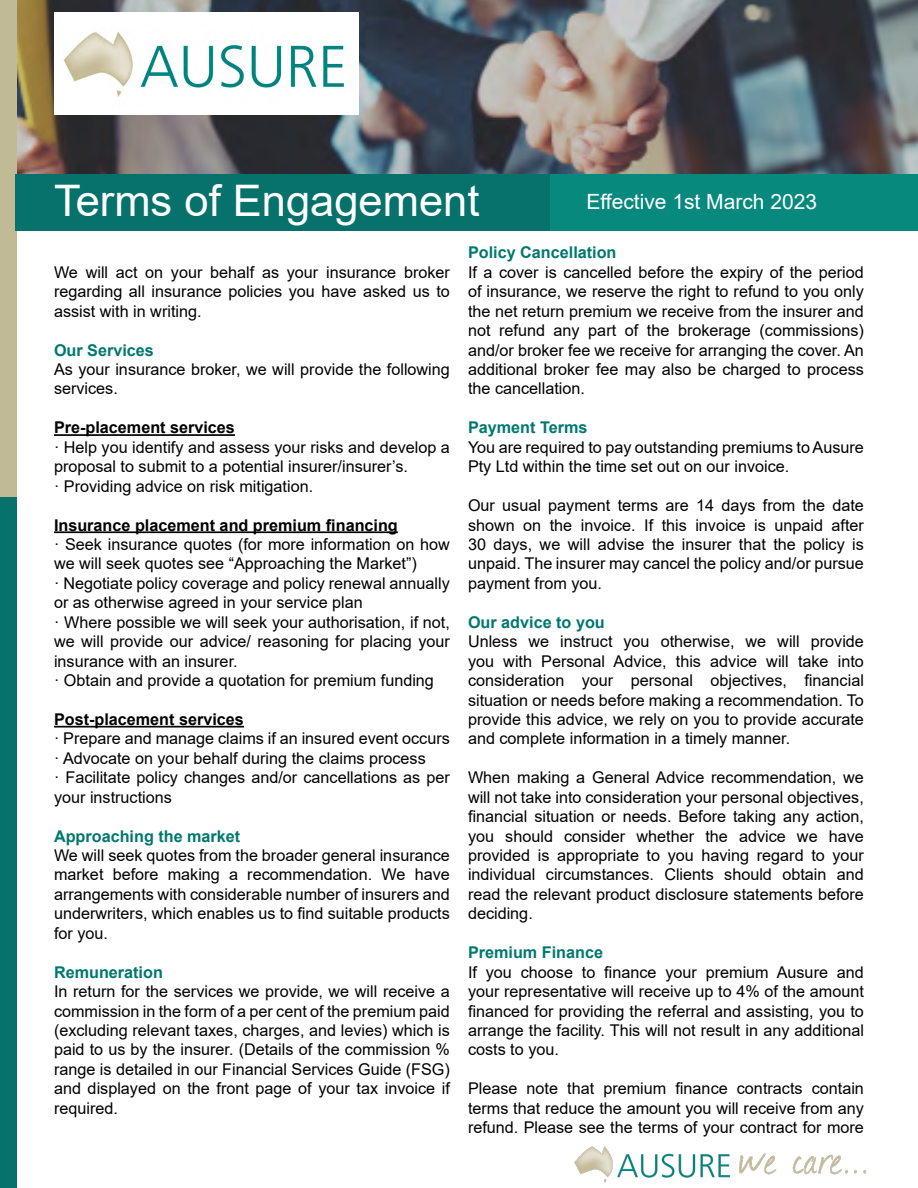
<style>
.page{position:relative;width:918px;height:1188px;background:#fff}
.page>*{position:absolute;margin:0;border:0;box-sizing:border-box;transform-origin:0 0}
.t1{font:43.5px "Arial";color:#fff}
.t2{font:21px "Arial";color:#fff}
.t3{font:16.2px/19.5px "Arial";color:#000;text-align:justify}
.t4{font:700 16.2px "Arial";color:#01786f}
.t5{font:700 16.2px "Arial";color:#000}
</style>
<div class="page">
<img style="left:16px;top:0;width:902px;height:175px">
<div style="left:0;top:0;width:16px;height:517px;background:#c0ba96"></div>
<hr style="left:54px;top:434px;width:181px;height:2px;background:#000">
<hr style="left:54px;top:531px;width:344px;height:2px;background:#000">
<hr style="left:54px;top:726px;width:190px;height:2px;background:#000">
<div style="left:15px;top:175px;width:538px;height:56px;background:#07726b"></div>
<div style="left:0;top:497px;width:16px;height:691px;background:#07726b"></div>
<div style="left:54px;top:13px;width:304px;height:102px;background:#fff"></div>
<img style="left:63px;top:32px;width:281px;height:65px">
<div style="left:551px;top:175px;width:367px;height:56px;background:#07897e"></div>
<img style="left:574px;top:1146px;width:157px;height:37px">
<img style="left:739px;top:1153px;width:128px;height:22px">
<h1 class="t1" style="left:54px;top:171px;width:427px">Terms of Engagement</h1>
<p class="t2" style="left:586px;top:187px;width:232px">Effective 1st March 2023</p>
<p class="t3" style="left:54px;top:262px;width:397px">We will act on your behalf as your insurance broker regarding all insurance policies you have asked us to assist with in writing.</p>
<p class="t4" style="left:54px;top:338px;width:101px">Our Services</p>
<p class="t3" style="left:54px;top:359px;width:397px">As your insurance broker, we will provide the following services.</p>
<p class="t5" style="left:54px;top:416px;width:182px">Pre-placement services</p>
<p class="t3" style="left:54px;top:437px;width:397px;text-align:left">· Help you identify and assess your risks and develop a proposal to submit to a potential insurer/insurer’s.<br>· Providing advice on risk mitigation.</p>
<p class="t5" style="left:54px;top:513px;width:345px">Insurance placement and premium financing</p>
<p class="t3" style="left:54px;top:534px;width:397px;text-align:left">· Seek insurance quotes (for more information on how we will seek quotes see “Approaching the Market”)<br>· Negotiate policy coverage and policy renewal annually or as otherwise agreed in your service plan<br>· Where possible we will seek your authorisation, if not, we will provide our advice/ reasoning for placing your insurance with an insurer.<br>· Obtain and provide a quotation for premium funding</p>
<p class="t5" style="left:54px;top:708px;width:191px">Post-placement services</p>
<p class="t3" style="left:54px;top:729px;width:397px;text-align:left">· Prepare and manage claims if an insured event occurs · Advocate on your behalf during the claims process<br>· Facilitate policy changes and/or cancellations as per your instructions</p>
<p class="t4" style="left:54px;top:824px;width:188px">Approaching the market</p>
<p class="t3" style="left:54px;top:845px;width:397px">We will seek quotes from the broader general insurance market before making a recommendation. We have arrangements with considerable number of insurers and underwriters, which enables us to find suitable products for you.</p>
<p class="t4" style="left:54px;top:961px;width:110px">Remuneration</p>
<p class="t3" style="left:54px;top:982px;width:398px">In return for the services we provide, we will receive a commission in the form of a per cent of the premium paid (excluding relevant taxes, charges, and levies) which is paid to us by the insurer. (Details of the commission % range is detailed in our Financial Services Guide (FSG) and displayed on the front page of your tax invoice if required.</p>
<p class="t4" style="left:468px;top:241px;width:150px">Policy Cancellation</p>
<p class="t3" style="left:468px;top:262px;width:397px">If a cover is cancelled before the expiry of the period of insurance, we reserve the right to refund to you only the net return premium we receive from the insurer and not refund any part of the brokerage (commissions) and/or broker fee we receive for arranging the cover. An additional broker fee may also be charged to process the cancellation.</p>
<p class="t4" style="left:468px;top:416px;width:121px">Payment Terms</p>
<p class="t3" style="left:468px;top:437px;width:397px">You are required to pay outstanding premiums to Ausure<br>Pty Ltd within the time set out on our invoice.</p>
<p class="t3" style="left:468px;top:496px;width:397px">Our usual payment terms are 14 days from the date shown on the invoice. If this invoice is unpaid after 30 days, we will advise the insurer that the policy is unpaid. The insurer may cancel the policy and/or pursue payment from you.</p>
<p class="t4" style="left:468px;top:611px;width:138px">Our advice to you</p>
<p class="t3" style="left:468px;top:632px;width:397px">Unless we instruct you otherwise, we will provide you with Personal Advice, this advice will take into consideration your personal objectives, financial situation or needs before making a recommendation. To provide this advice, we rely on you to provide accurate and complete information in a timely manner.</p>
<p class="t3" style="left:468px;top:768px;width:397px">When making a General Advice recommendation, we will not take into consideration your personal objectives, financial situation or needs. Before taking any action, you should consider whether the advice we have provided is appropriate to you having regard to your individual circumstances. Clients should obtain and read the relevant product disclosure statements before deciding.</p>
<p class="t4" style="left:468px;top:941px;width:137px">Premium Finance</p>
<p class="t3" style="left:468px;top:962px;width:397px">If you choose to finance your premium Ausure and your representative will receive up to 4% of the amount financed for providing the referral and assisting, you to arrange the facility. This will not result in any additional costs to you.</p>
<p class="t3" style="left:468px;top:1079px;width:397px">Please note that premium finance contracts contain terms that reduce the amount you will receive from any refund. Please see the terms of your contract for more</p>
</div>
